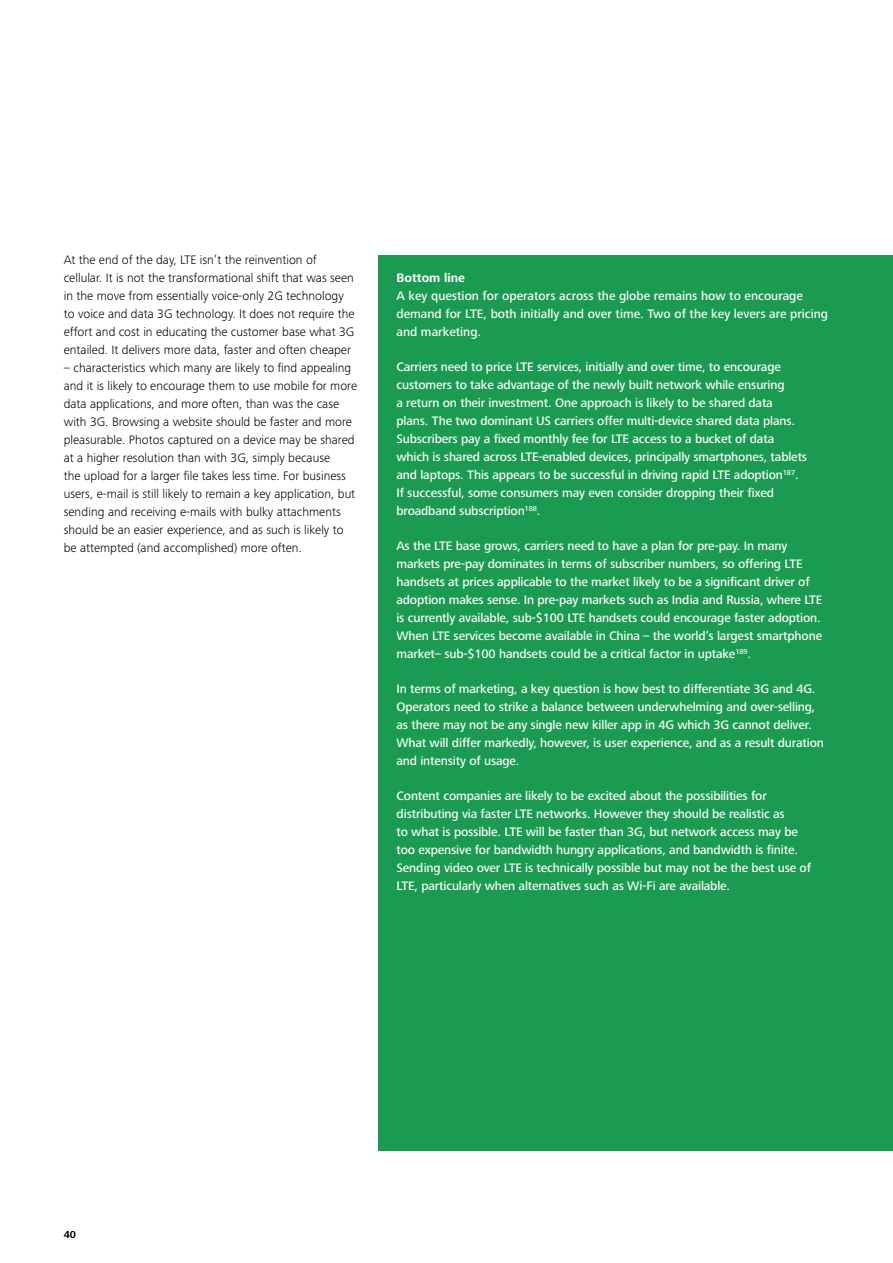
<style>
.page{position:relative;width:893px;height:1263px;background:#fff}
.page>*{position:absolute;margin:0;border:0;box-sizing:border-box;transform-origin:0 0}
.t1{font:500 12.75px/18px "Frutiger Next Pro";letter-spacing:-.01em;color:#fff}
.t2{font:300 12.75px/18px "Frutiger Next Pro";color:#000}
.t3{font:700 12.75px "Frutiger Next Pro";color:#fff}
.t4{font:700 10.5px "Frutiger Next Pro";color:#000}
</style>
<div class="page">
<div style="left:378px;top:255px;width:515px;height:896px;background:#1a9b51"></div>
<hr style="left:892px;top:255px;width:1px;height:896px;background:#8fc85e">
<p class="t2" style="left:64px;top:251px;width:292px">At the end of the day, LTE isn’t the reinvention of cellular. It is not the transformational shift that was seen in the move from essentially voice‑only 2G technology to voice and data 3G technology. It does not require the effort and cost in educating the customer base what 3G entailed. It delivers more data, faster and often cheaper</p>
<p class="t2" style="left:64px;top:359px;width:295px">– characteristics which many are likely to find appealing and it is likely to encourage them to use mobile for more data applications, and more often, than was the case with 3G. Browsing a website should be faster and more pleasurable. Photos captured on a device may be shared at a higher resolution than with 3G, simply because<br>the upload for a larger file takes less time. For business users, e‑mail is still likely to remain a key application, but sending and receiving e‑mails with bulky attachments should be an easier experience, and as such is likely to be attempted (and accomplished) more often.</p>
<p class="t3" style="left:396px;top:271px;width:70px">Bottom line</p>
<p class="t1" style="left:396px;top:287px;width:433px">A key question for operators across the globe remains how to encourage demand for LTE, both initially and over time. Two of the key levers are pricing and marketing.</p>
<p class="t1" style="left:396px;top:358px;width:412px">Carriers need to price LTE services, initially and over time, to encourage customers to take advantage of the newly built network while ensuring<br>a return on their investment. One approach is likely to be shared data plans. The two dominant US carriers offer multi‑device shared data plans.<br>Subscribers pay a fixed monthly fee for LTE access to a bucket of data which is shared across LTE‑enabled devices, principally smartphones, tablets and laptops. This appears to be successful in driving rapid LTE adoption<sup>187</sup>.<br>If successful, some consumers may even consider dropping their fixed broadband subscription<sup>188</sup>.</p>
<p class="t1" style="left:396px;top:537px;width:428px">As the LTE base grows, carriers need to have a plan for pre‑pay. In many markets pre‑pay dominates in terms of subscriber numbers, so offering LTE handsets at prices applicable to the market likely to be a significant driver of adoption makes sense. In pre‑pay markets such as India and Russia, where LTE is currently available, sub‑$100 LTE handsets could encourage faster adoption.<br>When LTE services become available in China – the world’s largest smartphone market– sub‑$100 handsets could be a critical factor in uptake<sup>189</sup>.</p>
<p class="t1" style="left:396px;top:680px;width:429px">In terms of marketing, a key question is how best to differentiate 3G and 4G.<br>Operators need to strike a balance between underwhelming and over‑selling, as there may not be any single new killer app in 4G which 3G cannot deliver.<br>What will differ markedly, however, is user experience, and as a result duration and intensity of usage.</p>
<p class="t1" style="left:396px;top:787px;width:416px">Content companies are likely to be excited about the possibilities for distributing via faster LTE networks. However they should be realistic as<br>to what is possible. LTE will be faster than 3G, but network access may be too expensive for bandwidth hungry applications, and bandwidth is finite.<br>Sending video over LTE is technically possible but may not be the best use of LTE, particularly when alternatives such as Wi‑Fi are available.</p>
<p class="t4" style="left:64px;top:1228px;width:14px">40</p>
</div>
